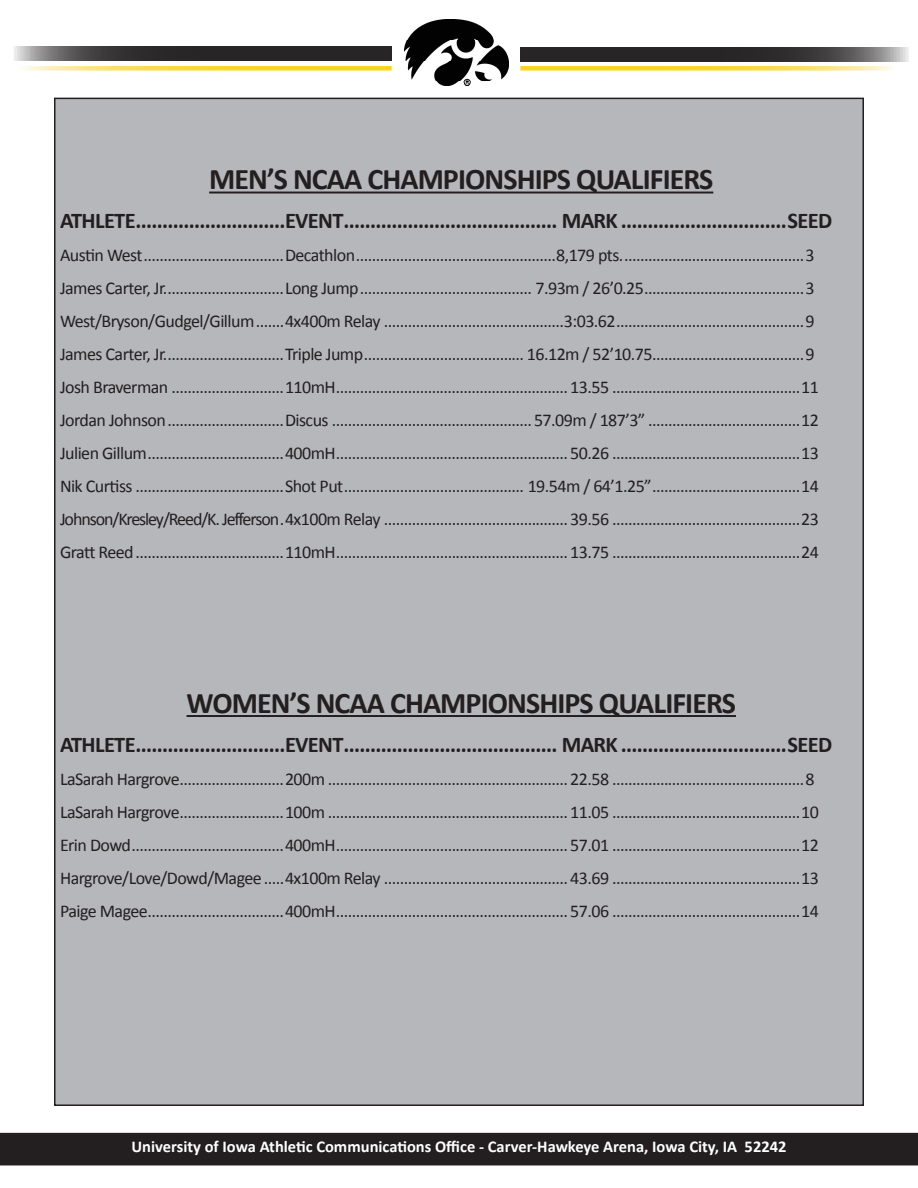
<style>
.page{position:relative;width:918px;height:1188px;background:#fff}
.page>*{position:absolute;margin:0;border:0;box-sizing:border-box;transform-origin:0 0}
.t1{font:700 30px "Calibri";letter-spacing:-.03em;color:#231f20}
.t2{font:700 22.5px "Calibri";letter-spacing:-.03em;color:#231f20}
.t3{font:18px "Calibri";letter-spacing:-.03em;color:#231f20}
.t4{font:18px "Calibri";letter-spacing:-.06em;color:#231f20}
.t5{font:700 16.5px "Calibri";color:#fff}
</style>
<div class="page">
<div style="left:1px;top:1134px;width:916px;height:31px;background:#231f20"></div>
<div style="left:0;top:1133px;width:918px;height:33px;border:2px solid #231f20"></div>
<img style="left:405px;top:20px;width:104px;height:66px">
<svg style="left:520px;top:47px;width:389px;height:14px;fill:#282526"></svg>
<svg style="left:14px;top:47px;width:378px;height:14px;fill:#282526"></svg>
<svg style="left:23px;top:66px;width:369px;height:5px"></svg>
<svg style="left:520px;top:66px;width:373px;height:5px"></svg>
<div style="left:55px;top:98px;width:808px;height:1007px;background:#b6b7bb"></div>
<hr style="left:209px;top:192px;width:504px;height:2px;background:#231f20">
<hr style="left:187px;top:715px;width:549px;height:2px;background:#231f20">
<p class="t1" style="left:209px;top:158px;width:506px">MEN’S NCAA CHAMPIONSHIPS QUALIFIERS</p>
<p class="t2" style="left:60px;top:205px;width:774px">ATHLETE............................EVENT........................................ MARK ...............................SEED</p>
<p class="t3" style="left:60px;top:243px;width:756px">Austin West...................................Decathlon..................................................8,179 pts..............................................3</p>
<p class="t3" style="left:60px;top:276px;width:756px">James Carter, Jr..............................Long Jump........................................... 7.93m / 26’0.25........................................3</p>
<p class="t3" style="left:60px;top:309px;width:756px">West/Bryson/Gudgel/Gillum.......4x400m Relay .............................................3:03.62...............................................9</p>
<p class="t3" style="left:60px;top:342px;width:756px">James Carter, Jr..............................Triple Jump........................................ 16.12m / 52’10.75......................................9</p>
<p class="t3" style="left:60px;top:375px;width:760px">Josh Braverman ............................110mH.......................................................... 13.55 ...............................................11</p>
<p class="t3" style="left:60px;top:408px;width:760px">Jordan Johnson.............................Discus ..................................................57.09m / 187’3” ......................................12</p>
<p class="t3" style="left:60px;top:441px;width:760px">Julien Gillum..................................400mH.......................................................... 50.26 ...............................................13</p>
<p class="t3" style="left:60px;top:474px;width:760px">Nik Curtiss .....................................Shot Put............................................. 19.54m / 64’1.25”.....................................14</p>
<p class="t4" style="left:60px;top:507px;width:760px">Johnson/Kresley/Reed/K. Jefferson.4x100m Relay ..............................................39.56 ...............................................23</p>
<p class="t3" style="left:60px;top:540px;width:760px">Gratt Reed.....................................110mH..........................................................13.75 ...............................................24</p>
<p class="t1" style="left:187px;top:681px;width:551px">WOMEN’S NCAA CHAMPIONSHIPS QUALIFIERS</p>
<p class="t2" style="left:60px;top:728px;width:774px">ATHLETE............................EVENT........................................ MARK ...............................SEED</p>
<p class="t3" style="left:60px;top:766px;width:756px">LaSarah Hargrove..........................200m ............................................................ 22.58 ................................................8</p>
<p class="t3" style="left:60px;top:799px;width:760px">LaSarah Hargrove..........................100m ............................................................ 11.05 ...............................................10</p>
<p class="t3" style="left:60px;top:832px;width:760px">Erin Dowd......................................400mH..........................................................57.01 ...............................................12</p>
<p class="t3" style="left:60px;top:865px;width:760px">Hargrove/Love/Dowd/Magee.....4x100m Relay ..............................................43.69 ...............................................13</p>
<p class="t3" style="left:60px;top:898px;width:760px">Paige Magee..................................400mH..........................................................57.06 ...............................................14</p>
<p class="t5" style="left:132px;top:1134px;width:656px">University of Iowa Athletic Communications Office - Carver-Hawkeye Arena, Iowa City, IA 52242</p>
</div>
